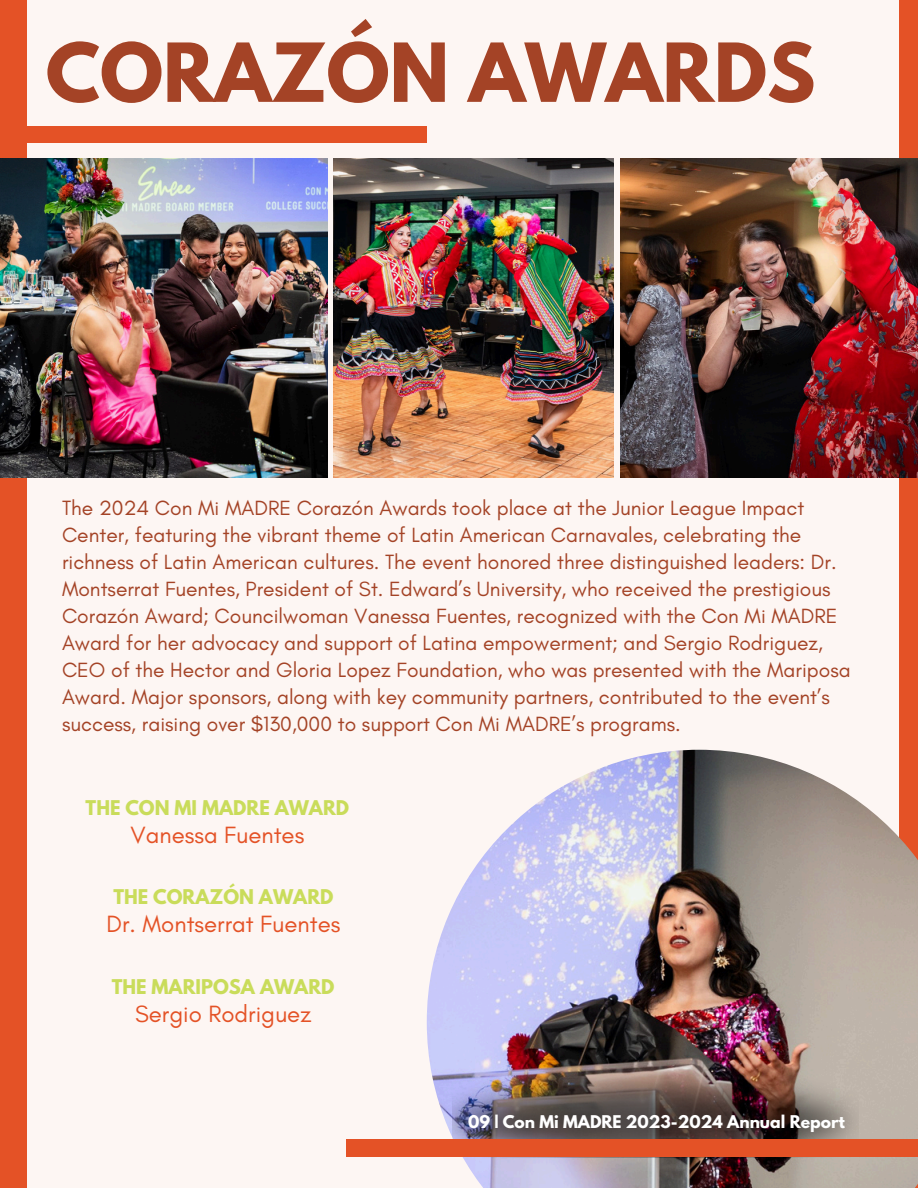
<style>
.page{position:relative;width:918px;height:1188px;background:#e45226}
.page>*{position:absolute;margin:0;border:0;box-sizing:border-box;transform-origin:0 0}
.t1{font:700 72px "League Spartan";color:#a44326}
.t2{font:24px "Glacial Indifference";color:#e45226}
.t3{font:21px/27px "Glacial Indifference";color:#a44326}
.t4{font:700 18px "League Spartan";color:#c9dc5a}
.t5{font:700 15.6px "League Spartan";color:#fff}
</style>
<div class="page">
<div style="left:27px;top:0;width:871px;height:1188px;background:#fdf6f3"></div>
<div style="left:27px;top:126px;width:400px;height:17px;background:#e45226"></div>
<img style="left:0;top:158px;width:327px;height:320px">
<img style="left:334px;top:158px;width:280px;height:320px">
<img style="left:621px;top:158px;width:297px;height:320px">
<img style="left:427px;top:750px;width:491px;height:438px">
<img style="left:452px;top:1059px;width:406px;height:80px">
<div style="left:347px;top:1139px;width:571px;height:18px;background:#e45226"></div>
<p class="t1" style="left:46px;top:37px;width:771px">CORAZÓN AWARDS</p>
<h2 class="t3" style="left:62px;top:494px;width:790px">The 2024 Con Mi MADRE Corazón Awards took place at the Junior League Impact Center, featuring the vibrant theme of Latin American Carnavales, celebrating the richness of Latin American cultures. The event honored three distinguished leaders: Dr.<br>Montserrat Fuentes, President of St. Edward’s University, who received the prestigious Corazón Award; Councilwoman Vanessa Fuentes, recognized with the Con Mi MADRE Award for her advocacy and support of Latina empowerment; and Sergio Rodriguez, CEO of the Hector and Gloria Lopez Foundation, who was presented with the Mariposa Award. Major sponsors, along with key community partners, contributed to the event’s success, raising over $130,000 to support Con Mi MADRE’s programs.</h2>
<h3 class="t4" style="left:86px;top:798px;width:265px">THE CON MI MADRE AWARD</h3>
<h4 class="t2" style="left:131px;top:820px;width:175px">Vanessa Fuentes</h4>
<h4 class="t4" style="left:113px;top:888px;width:222px">THE CORAZÓN AWARD</h4>
<h2 class="t2" style="left:107px;top:909px;width:235px">Dr. Montserrat Fuentes</h2>
<h4 class="t4" style="left:112px;top:978px;width:224px">THE MARIPOSA AWARD</h4>
<h2 class="t2" style="left:135px;top:999px;width:178px">Sergio Rodriguez</h2>
<p class="t5" style="left:468px;top:1114px;width:378px">09 | Con Mi MADRE 2023-2024 Annual Report</p>
</div>
